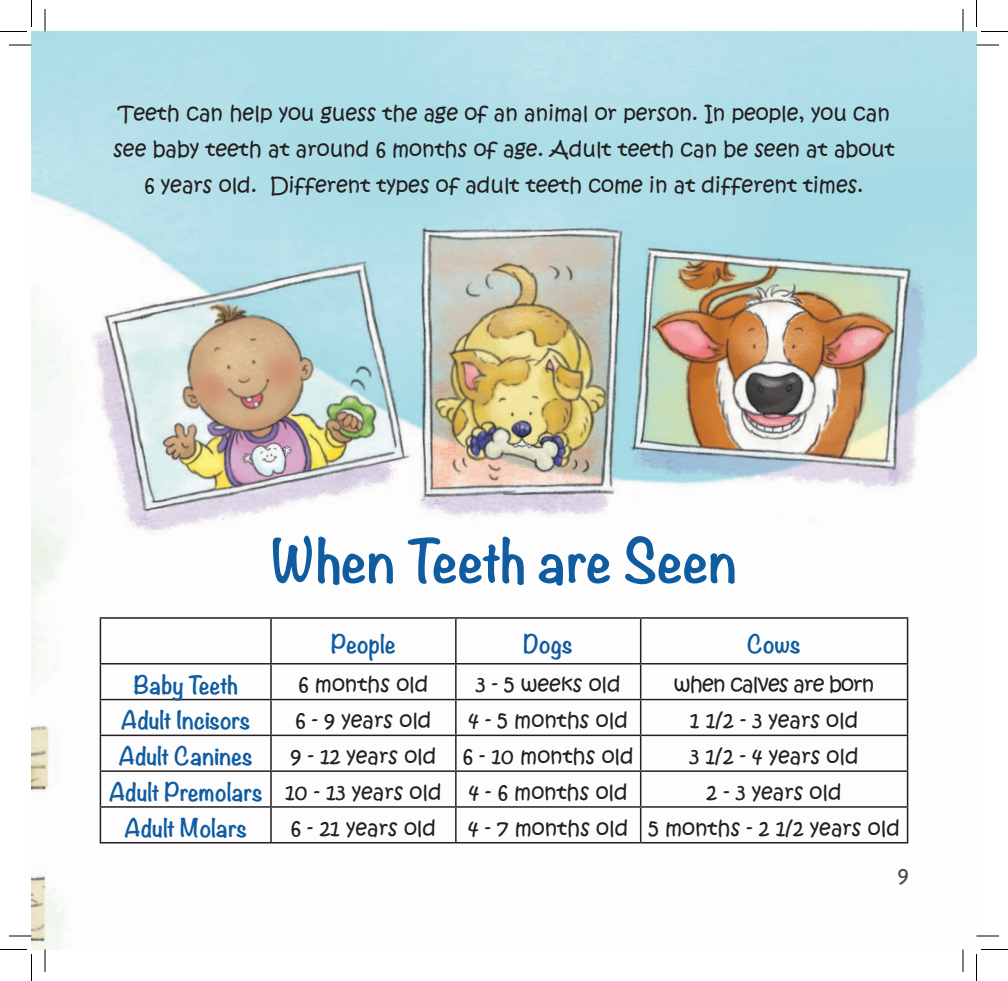
<style>
.page{position:relative;width:1008px;height:981px;background:#fff}
.page>*{position:absolute;margin:0;border:0;box-sizing:border-box;transform-origin:0 0}
.t1{font:700 54px "Noteworthy";color:#105ca1}
.t2{font:700 22.5px "Noteworthy";color:#105ca1}
.t3{font:700 22.5px "Noteworthy";letter-spacing:-.02em;color:#105ca1}
.t4{font:21px/36px "Kristen ITC";color:#231f20;text-align:center}
.t5{font:21px "Kristen ITC";letter-spacing:-.04em;color:#231f20}
.t6{font:21px "Kristen ITC";color:#4b4c4d}
.s1{font-family:"Kristen ITC";font-weight:400;font-size:21px;color:#231f20}
</style>
<div class="page">
<img style="left:32px;top:32px;width:944px;height:918px">
<svg style="left:976px;top:949px;width:32px;height:32px"></svg>
<svg style="left:0;top:949px;width:32px;height:32px"></svg>
<svg style="left:976px;top:0;width:32px;height:32px"></svg>
<svg style="left:0;top:0;width:32px;height:32px"></svg>
<svg style="left:963px;top:950px;width:1px;height:22px"></svg>
<svg style="left:45px;top:950px;width:1px;height:22px"></svg>
<svg style="left:976px;top:936px;width:23px;height:1px"></svg>
<svg style="left:976px;top:45px;width:23px;height:1px"></svg>
<svg style="left:963px;top:9px;width:1px;height:23px"></svg>
<svg style="left:45px;top:9px;width:1px;height:23px"></svg>
<svg style="left:9px;top:936px;width:23px;height:1px"></svg>
<svg style="left:9px;top:45px;width:23px;height:1px"></svg>
<hr style="left:100px;top:617px;width:171px;height:2px;background:#231f20">
<hr style="left:100px;top:619px;width:1px;height:44px;background:#231f20">
<hr style="left:271px;top:617px;width:185px;height:2px;background:#231f20">
<hr style="left:270px;top:619px;width:2px;height:44px;background:#231f20">
<hr style="left:456px;top:617px;width:185px;height:2px;background:#231f20">
<hr style="left:455px;top:619px;width:2px;height:44px;background:#231f20">
<hr style="left:641px;top:617px;width:267px;height:2px;background:#231f20">
<hr style="left:640px;top:619px;width:1px;height:44px;background:#231f20">
<hr style="left:907px;top:619px;width:1px;height:44px;background:#231f20">
<hr style="left:100px;top:663px;width:171px;height:2px;background:#231f20">
<hr style="left:100px;top:665px;width:1px;height:34px;background:#231f20">
<hr style="left:271px;top:663px;width:185px;height:2px;background:#231f20">
<hr style="left:270px;top:665px;width:2px;height:34px;background:#231f20">
<hr style="left:456px;top:663px;width:185px;height:2px;background:#231f20">
<hr style="left:455px;top:665px;width:2px;height:34px;background:#231f20">
<hr style="left:641px;top:663px;width:267px;height:2px;background:#231f20">
<hr style="left:640px;top:665px;width:1px;height:34px;background:#231f20">
<hr style="left:907px;top:665px;width:1px;height:34px;background:#231f20">
<hr style="left:100px;top:699px;width:171px;height:1px;background:#231f20">
<hr style="left:100px;top:700px;width:1px;height:35px;background:#231f20">
<hr style="left:271px;top:699px;width:185px;height:1px;background:#231f20">
<hr style="left:270px;top:700px;width:2px;height:35px;background:#231f20">
<hr style="left:456px;top:699px;width:185px;height:1px;background:#231f20">
<hr style="left:455px;top:700px;width:2px;height:35px;background:#231f20">
<hr style="left:641px;top:699px;width:267px;height:1px;background:#231f20">
<hr style="left:640px;top:700px;width:1px;height:35px;background:#231f20">
<hr style="left:907px;top:700px;width:1px;height:35px;background:#231f20">
<hr style="left:100px;top:735px;width:171px;height:1px;background:#231f20">
<hr style="left:100px;top:736px;width:1px;height:34px;background:#231f20">
<hr style="left:271px;top:735px;width:185px;height:1px;background:#231f20">
<hr style="left:270px;top:736px;width:2px;height:34px;background:#231f20">
<hr style="left:456px;top:735px;width:185px;height:1px;background:#231f20">
<hr style="left:455px;top:736px;width:2px;height:34px;background:#231f20">
<hr style="left:641px;top:735px;width:267px;height:1px;background:#231f20">
<hr style="left:640px;top:736px;width:1px;height:34px;background:#231f20">
<hr style="left:907px;top:736px;width:1px;height:34px;background:#231f20">
<hr style="left:100px;top:770px;width:171px;height:2px;background:#231f20">
<hr style="left:100px;top:772px;width:1px;height:34px;background:#231f20">
<hr style="left:271px;top:770px;width:185px;height:2px;background:#231f20">
<hr style="left:270px;top:772px;width:2px;height:34px;background:#231f20">
<hr style="left:456px;top:770px;width:185px;height:2px;background:#231f20">
<hr style="left:455px;top:772px;width:2px;height:34px;background:#231f20">
<hr style="left:641px;top:770px;width:267px;height:2px;background:#231f20">
<hr style="left:640px;top:772px;width:1px;height:34px;background:#231f20">
<hr style="left:907px;top:772px;width:1px;height:34px;background:#231f20">
<hr style="left:100px;top:806px;width:171px;height:2px;background:#231f20">
<hr style="left:100px;top:808px;width:1px;height:34px;background:#231f20">
<hr style="left:271px;top:806px;width:185px;height:2px;background:#231f20">
<hr style="left:270px;top:808px;width:2px;height:34px;background:#231f20">
<hr style="left:456px;top:806px;width:185px;height:2px;background:#231f20">
<hr style="left:455px;top:808px;width:2px;height:34px;background:#231f20">
<hr style="left:641px;top:806px;width:267px;height:2px;background:#231f20">
<hr style="left:640px;top:808px;width:1px;height:34px;background:#231f20">
<hr style="left:907px;top:808px;width:1px;height:34px;background:#231f20">
<hr style="left:100px;top:842px;width:171px;height:1px;background:#231f20">
<hr style="left:271px;top:842px;width:185px;height:1px;background:#231f20">
<hr style="left:456px;top:842px;width:185px;height:1px;background:#231f20">
<hr style="left:641px;top:842px;width:267px;height:1px;background:#231f20">
<p class="t4" style="left:113px;top:95px;width:783px">Teeth can help you guess the age of an animal or person. In people, you can see baby teeth at around 6 months of age. Adult teeth can be seen at about<br>6 years old. Different types of adult teeth come in at different times.</p>
<h1 class="t1" style="left:270px;top:513px;width:469px">When Teeth are Seen</h1>
<p class="t2" style="left:331px;top:624px;width:66px">People</p>
<p class="t2" style="left:524px;top:624px;width:51px">Dogs</p>
<p class="t2" style="left:747px;top:624px;width:55px">Cows</p>
<p class="t3" style="left:133px;top:665px;width:106px">Baby Teeth</p>
<p class="t4" style="left:298px;top:667px;width:132px">6 months old</p>
<p class="t4" style="left:476px;top:667px;width:147px">3 - 5 weeks old</p>
<p class="t5" style="left:674px;top:671px;width:202px">when calves are born</p>
<p class="t2" style="left:121px;top:700px;width:131px">Adult Incisors</p>
<p class="t4" style="left:295px;top:703px;width:138px">6 - 9 years old</p>
<p class="t4" style="left:469px;top:703px;width:161px">4 - 5 months old</p>
<p class="t4" style="left:690px;top:703px;width:170px">1 1/2 - 3 years old</p>
<p class="t2" style="left:119px;top:736px;width:136px">Adult Canines</p>
<p class="t4" style="left:290px;top:739px;width:148px">9 - 12 years old</p>
<p class="t4" style="left:463px;top:739px;width:173px">6 - 10 months old</p>
<p class="t4" style="left:690px;top:739px;width:171px">3 1/2 - 4 years old</p>
<p class="t2" style="left:109px;top:772px;width:335px">Adult Premolars <span class="s1">10 - 13 years old</span></p>
<p class="t4" style="left:469px;top:775px;width:161px">4 - 6 months old</p>
<p class="t4" style="left:707px;top:775px;width:137px">2 - 3 years old</p>
<p class="t2" style="left:124px;top:808px;width:124px">Adult Molars</p>
<p class="t4" style="left:291px;top:810px;width:147px">6 - 21 years old</p>
<p class="t4" style="left:468px;top:810px;width:433px">4 - 7 months old 5 months - 2 1/2 years old</p>
<p class="t6" style="left:898px;top:861px;width:13px">9</p>
</div>
